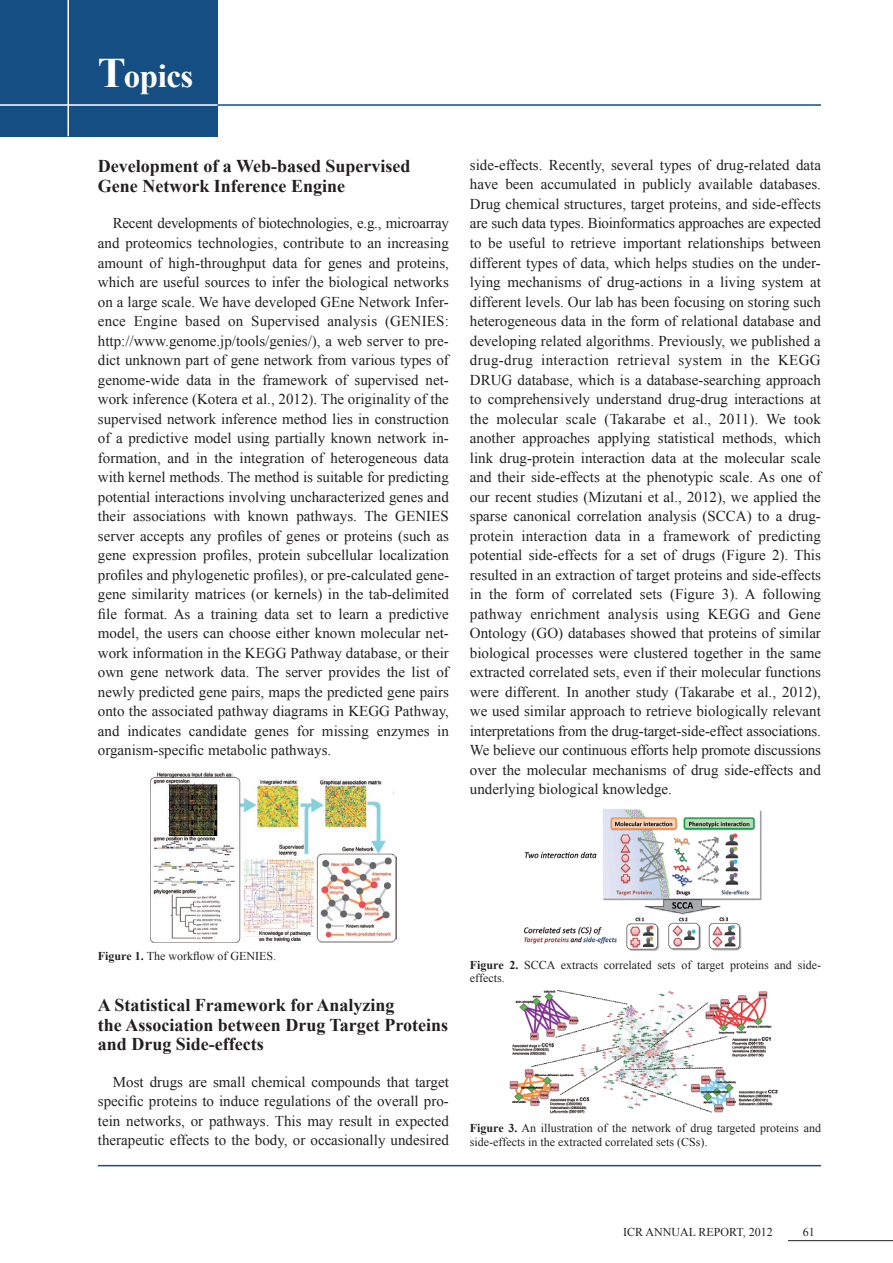
<style>
.page{position:relative;width:893px;height:1263px;background:#fff}
.page>*{position:absolute;margin:0;border:0;box-sizing:border-box;transform-origin:0 0}
.t1{font:700 33px "Times New Roman";letter-spacing:-.015em;color:#fff}
.t2{font:700 18px/19.5px "Times New Roman";color:#231f20}
.t3{font:15px/19.5px "Times New Roman";color:#231f20;text-align:justify}
.t4{font:12px/13.5px "Times New Roman";color:#231f20}
.s1{font-size:42px}
.s2{font-weight:700}
</style>
<div class="page">
<div style="left:0;top:0;width:218px;height:136px;background:#144e82"></div>
<hr style="left:98px;top:1165px;width:723px;height:1px;background:#144e82">
<hr style="left:218px;top:104px;width:603px;height:2px;background:#144e82">
<hr style="left:0;top:104px;width:218px;height:2px;background:#fff">
<hr style="left:68px;top:0;width:1px;height:136px;background:#fff">
<hr style="left:788px;top:1240px;width:105px;height:1px;background:#231f20">
<img style="left:150px;top:773px;width:247px;height:169px">
<img style="left:523px;top:809px;width:239px;height:142px">
<img style="left:509px;top:990px;width:269px;height:124px">
<h1 class="t1" style="left:98px;top:54px;width:97px"><span class="s1">T</span>opics</h1>
<p class="t2" style="left:98px;top:156px;width:314px">Development of a Web-based Supervised<br>Gene Network Inference Engine</p>
<p class="t3" style="left:98px;top:213px;width:353px;text-indent:15px">Recent developments of biotechnologies, e.g., microarray and proteomics technologies, contribute to an increasing amount of high-throughput data for genes and proteins, which are useful sources to infer the biological networks on a large scale. We have developed GEne Network Infer&shy;ence Engine based on Supervised analysis (GENIES: http://www.genome.jp/tools/genies/), a web server to pre&shy;dict unknown part of gene network from various types of genome-wide data in the framework of supervised net&shy;work inference (Kotera et al., 2012). The originality of the supervised network inference method lies in construction of a predictive model using partially known network in&shy;formation, and in the integration of heterogeneous data with kernel methods. The method is suitable for predicting potential interactions involving uncharacterized genes and their associations with known pathways. The GENIES server accepts any profiles of genes or proteins (such as gene expression profiles, protein subcellular localization profiles and phylogenetic profiles), or pre-calculated gene&shy;gene similarity matrices (or kernels) in the tab-delimited file format. As a training data set to learn a predictive model, the users can choose either known molecular net&shy;work information in the KEGG Pathway database, or their own gene network data. The server provides the list of newly predicted gene pairs, maps the predicted gene pairs onto the associated pathway diagrams in KEGG Pathway, and indicates candidate genes for missing enzymes in organism-specific metabolic pathways.</p>
<p class="t3" style="left:470px;top:155px;width:353px">side-effects. Recently, several types of drug-related data have been accumulated in publicly available databases.<br>Drug chemical structures, target proteins, and side-effects are such data types. Bioinformatics approaches are expected to be useful to retrieve important relationships between different types of data, which helps studies on the under&shy;lying mechanisms of drug-actions in a living system at different levels. Our lab has been focusing on storing such heterogeneous data in the form of relational database and developing related algorithms. Previously, we published a drug-drug interaction retrieval system in the KEGG DRUG database, which is a database-searching approach to comprehensively understand drug-drug interactions at the molecular scale (Takarabe et al., 2011). We took another approaches applying statistical methods, which link drug-protein interaction data at the molecular scale and their side-effects at the phenotypic scale. As one of our recent studies (Mizutani et al., 2012), we applied the sparse canonical correlation analysis (SCCA) to a drug&shy;protein interaction data in a framework of predicting potential side-effects for a set of drugs (Figure 2). This resulted in an extraction of target proteins and side-effects in the form of correlated sets (Figure 3). A following pathway enrichment analysis using KEGG and Gene Ontology (GO) databases showed that proteins of similar biological processes were clustered together in the same extracted correlated sets, even if their molecular functions were different. In another study (Takarabe et al., 2012), we used similar approach to retrieve biologically relevant interpretations from the drug-target-side-effect associations.<br>We believe our continuous efforts help promote discussions over the molecular mechanisms of drug side-effects and underlying biological knowledge.</p>
<p class="t4" style="left:98px;top:949px;width:180px"><span class="s2">Figure 1.</span> The workflow of GENIES.</p>
<p class="t2" style="left:98px;top:995px;width:352px">A Statistical Framework for Analyzing<br>the Association between Drug Target Proteins and Drug Side-effects</p>
<p class="t3" style="left:98px;top:1071px;width:353px;text-indent:15px">Most drugs are small chemical compounds that target specific proteins to induce regulations of the overall pro&shy;tein networks, or pathways. This may result in expected therapeutic effects to the body, or occasionally undesired</p>
<p class="t4" style="left:470px;top:958px;width:353px"><span class="s2">Figure 2.</span> SCCA extracts correlated sets of target proteins and side&shy;effects.</p>
<p class="t4" style="left:470px;top:1121px;width:353px"><span class="s2">Figure 3.</span> An illustration of the network of drug targeted proteins and side-effects in the extracted correlated sets (CSs).</p>
<p class="t4" style="left:623px;top:1225px;width:151px">ICR ANNUAL REPORT, 2012</p>
<p class="t4" style="left:803px;top:1225px;width:13px">61</p>
</div>
